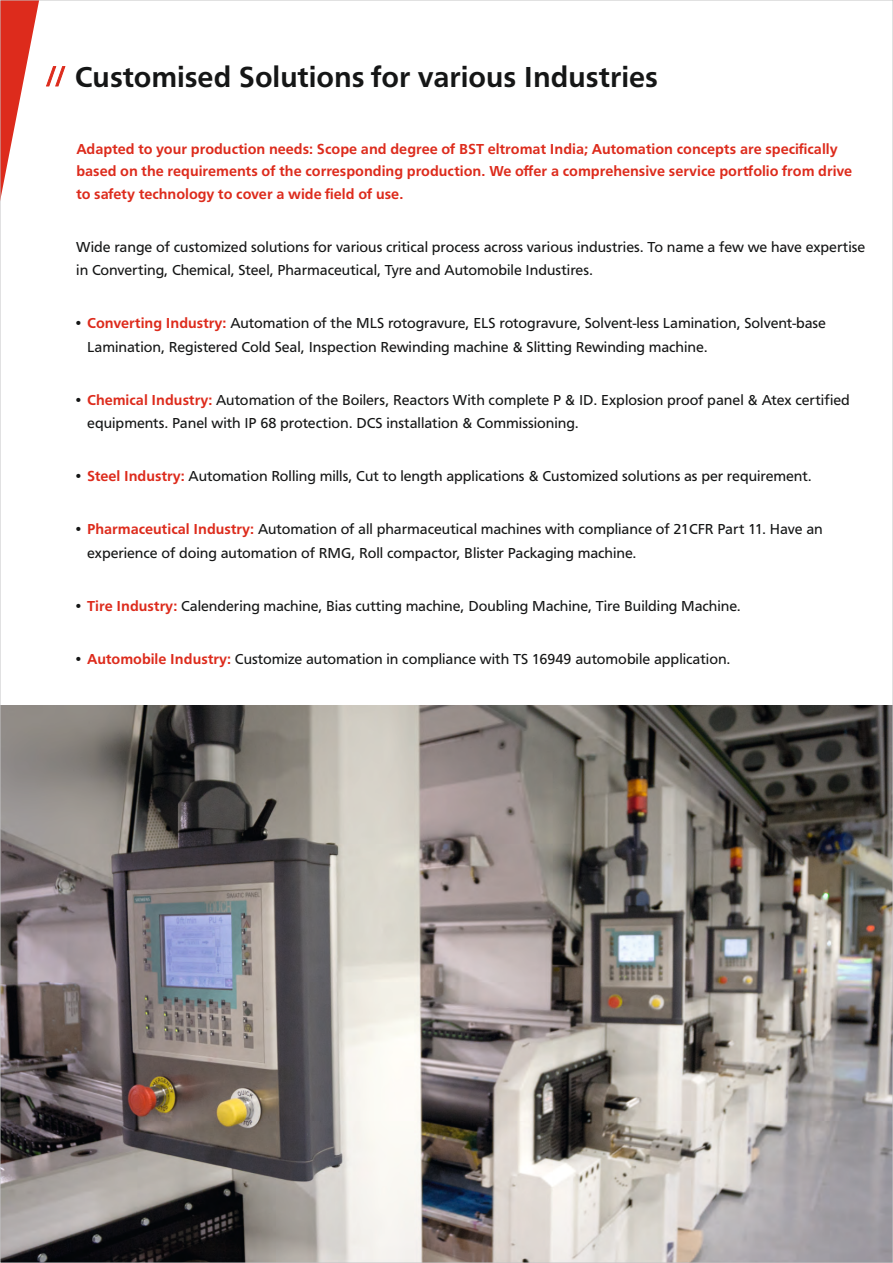
<style>
.page{position:relative;width:893px;height:1263px;background:#fff}
.page>*{position:absolute;margin:0;border:0;box-sizing:border-box;transform-origin:0 0}
.t1{font:700 30px "Carto Gothic Std";color:#151616}
.t2{font:15px/23.4px "Carto Gothic Std";color:#151616}
.t3{font:700 15px/22.5px "Carto Gothic Std";color:#dd2b1c}
.s1{font-weight:700}
.s2{font-weight:700;color:#dd2b1c}
.s3{color:#fff}
</style>
<div class="page">
<svg style="left:2px;top:2px;width:37px;height:189px"></svg>
<img style="left:2px;top:706px;width:889px;height:555px">
<h1 class="t1" style="left:47px;top:64px;width:612px"><sup>//</sup> Customised Solutions for various Industries</h1>
<p class="t3" style="left:76px;top:139px;width:777px">Adapted to your production needs: Scope and degree of BST eltromat India; Automation concepts are specifically based on the requirements of the corresponding production. We offer a comprehensive service portfolio from drive to safety technology to cover a wide field of use.</p>
<p class="t2" style="left:76px;top:236px;width:790px">Wide range of customized solutions for various critical process across various industries. To name a few we have expertise in Converting, Chemical, Steel, Pharmaceutical, Tyre and Automobile Industires.</p>
<p class="t2" style="left:73px;top:313px;width:754px"><span class="s1">•</span> <span class="s2">Converting Industry:</span> Automation of the MLS rotogravure, ELS rotogravure, Solvent-less Lamination, Solvent-base</p>
<p class="t2" style="left:73px;top:336px;width:636px"><span class="s3">•</span> Lamination, Registered Cold Seal, Inspection Rewinding machine &amp; Slitting Rewinding machine.</p>
<p class="t2" style="left:73px;top:389px;width:778px">• <span class="s2">Chemical Industry:</span> Automation of the Boilers, Reactors With complete P &amp; ID. Explosion proof panel &amp; Atex certified</p>
<p class="t2" style="left:73px;top:413px;width:507px"><span class="s3">•</span> equipments. Panel with IP 68 protection. DCS installation &amp; Commissioning.</p>
<p class="t2" style="left:73px;top:466px;width:740px"><span class="s1">•</span> <span class="s2">Steel Industry:</span> Automation Rolling mills, Cut to length applications &amp; Customized solutions as per requirement.</p>
<p class="t2" style="left:73px;top:519px;width:751px"><span class="s1">•</span> <span class="s2">Pharmaceutical Industry:</span> Automation of all pharmaceutical machines with compliance of 21CFR Part 11. Have an</p>
<p class="t2" style="left:73px;top:542px;width:565px"><span class="s3">•</span> experience of doing automation of RMG, Roll compactor, Blister Packaging machine.</p>
<p class="t2" style="left:73px;top:595px;width:669px"><span class="s1">•</span> <span class="s2">Tire Industry:</span> Calendering machine, Bias cutting machine, Doubling Machine, Tire Building Machine.</p>
<p class="t2" style="left:73px;top:648px;width:659px"><span class="s1">•</span> <span class="s2">Automobile Industry:</span> Customize automation in compliance with TS 16949 automobile application.</p>
</div>
